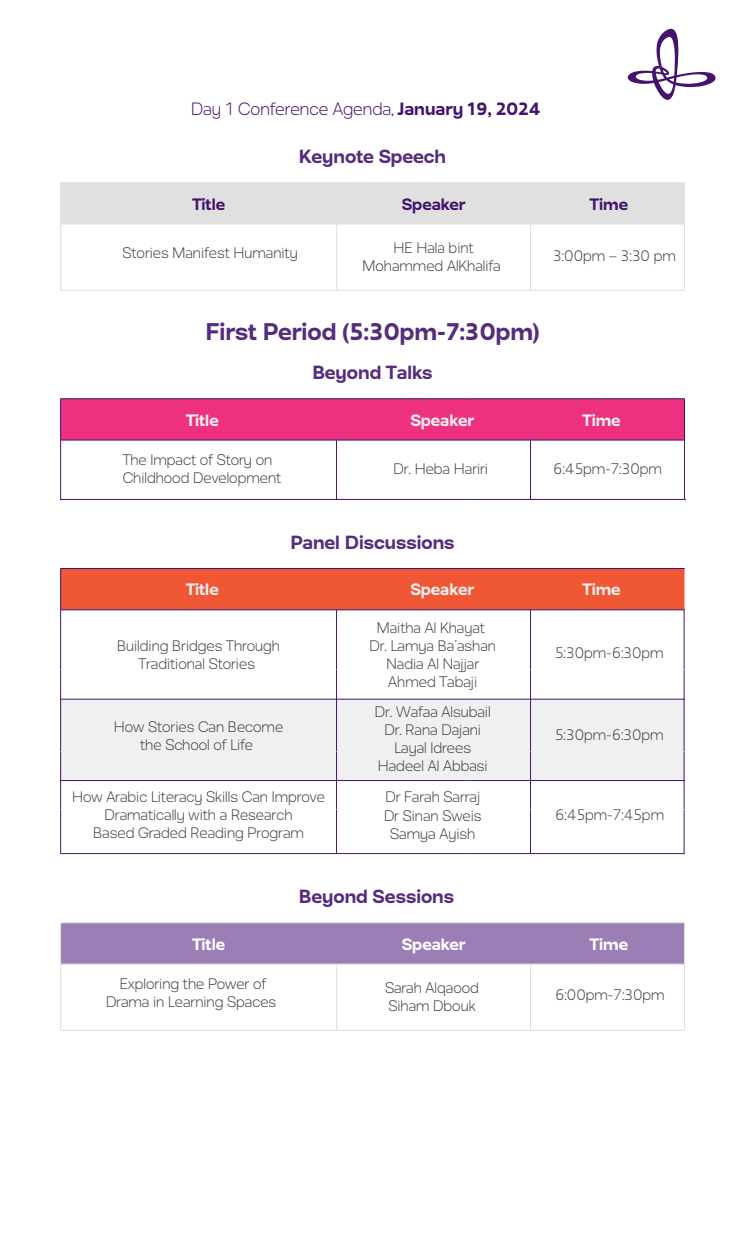
<style>
.page{position:relative;width:745px;height:1241px;background:#fff}
.page>*{position:absolute;margin:0;border:0;box-sizing:border-box;transform-origin:0 0}
.t1{font:700 23.75px "ithra";color:#562c7c}
.t2{font:700 18.75px "ithra";color:#562c7c}
.t3{font:300 17.5px "ithra";color:#43146d}
.t4{font:700 16.25px "ithra";color:#f0f0f0}
.t5{font:700 16.25px "ithra";color:#43146d}
.t6{font:700 16.25px "ithra";color:#fff}
.t7{font:300 15px/18px "ithra";color:#414042;text-align:center}
.s1{font-weight:700}
</style>
<div class="page">
<svg style="left:627px;top:29px;width:88px;height:71px"></svg>
<div style="left:61px;top:399px;width:622px;height:41px;background:#ed3180"></div>
<hr style="left:683px;top:399px;width:1px;height:41px;background:#43146d">
<hr style="left:60px;top:440px;width:406px;height:1px;background:#43146d">
<hr style="left:466px;top:440px;width:218px;height:1px;background:#43146d">
<hr style="left:683px;top:440px;width:1px;height:59px;background:#43146d">
<hr style="left:60px;top:499px;width:406px;height:1px;background:#43146d">
<hr style="left:466px;top:499px;width:218px;height:1px;background:#43146d">
<hr style="left:336px;top:440px;width:1px;height:59px;background:#43146d">
<hr style="left:530px;top:440px;width:1px;height:59px;background:#43146d">
<hr style="left:60px;top:398px;width:406px;height:1px;background:#43146d">
<hr style="left:60px;top:399px;width:1px;height:41px;background:#43146d">
<hr style="left:466px;top:398px;width:218px;height:1px;background:#43146d">
<hr style="left:60px;top:440px;width:1px;height:59px;background:#43146d">
<div style="left:61px;top:183px;width:622px;height:41px;background:#e0e0e0"></div>
<hr style="left:466px;top:183px;width:1px;height:41px;background:#e0e0e0">
<hr style="left:683px;top:183px;width:1px;height:41px;background:#e0e0e0">
<hr style="left:60px;top:224px;width:406px;height:1px;background:#e0e0e0">
<hr style="left:466px;top:224px;width:218px;height:1px;background:#e0e0e0">
<hr style="left:336px;top:224px;width:1px;height:66px;background:#e0e0e0">
<hr style="left:530px;top:224px;width:1px;height:66px;background:#e0e0e0">
<hr style="left:683px;top:224px;width:1px;height:66px;background:#e0e0e0">
<hr style="left:60px;top:290px;width:406px;height:1px;background:#e0e0e0">
<hr style="left:466px;top:290px;width:218px;height:1px;background:#e0e0e0">
<hr style="left:60px;top:182px;width:406px;height:1px;background:#e0e0e0">
<hr style="left:60px;top:183px;width:1px;height:41px;background:#e0e0e0">
<hr style="left:466px;top:182px;width:218px;height:1px;background:#e0e0e0">
<hr style="left:60px;top:224px;width:1px;height:66px;background:#e0e0e0">
<div style="left:61px;top:923px;width:622px;height:40px;background:#9c7eb7"></div>
<hr style="left:683px;top:922px;width:1px;height:41px;background:#e0e0e0">
<hr style="left:60px;top:963px;width:406px;height:1px;background:#e0e0e0">
<hr style="left:466px;top:963px;width:218px;height:1px;background:#e0e0e0">
<hr style="left:336px;top:964px;width:1px;height:65px;background:#e0e0e0">
<hr style="left:530px;top:964px;width:1px;height:65px;background:#e0e0e0">
<hr style="left:683px;top:964px;width:1px;height:65px;background:#e0e0e0">
<hr style="left:60px;top:1029px;width:406px;height:1px;background:#e0e0e0">
<hr style="left:466px;top:1029px;width:218px;height:1px;background:#e0e0e0">
<hr style="left:60px;top:922px;width:406px;height:1px;background:#e0e0e0">
<hr style="left:60px;top:922px;width:1px;height:41px;background:#e0e0e0">
<hr style="left:466px;top:922px;width:218px;height:1px;background:#e0e0e0">
<hr style="left:60px;top:964px;width:1px;height:65px;background:#e0e0e0">
<div style="left:61px;top:569px;width:623px;height:40px;background:#f05734"></div>
<div style="left:60px;top:699px;width:624px;height:81px;background:#f0f0f0"></div>
<hr style="left:60px;top:609px;width:406px;height:1px;background:#43146d">
<hr style="left:466px;top:609px;width:218px;height:1px;background:#43146d">
<hr style="left:60px;top:698px;width:406px;height:1px;background:#43146d">
<hr style="left:466px;top:698px;width:218px;height:1px;background:#43146d">
<hr style="left:60px;top:780px;width:406px;height:1px;background:#43146d">
<hr style="left:466px;top:780px;width:218px;height:1px;background:#43146d">
<hr style="left:336px;top:610px;width:1px;height:59px;background:#43146d">
<hr style="left:336px;top:669px;width:1px;height:82px;background:#43146d">
<hr style="left:336px;top:751px;width:1px;height:58px;background:#43146d">
<hr style="left:336px;top:809px;width:1px;height:44px;background:#43146d">
<hr style="left:530px;top:610px;width:1px;height:59px;background:#43146d">
<hr style="left:530px;top:669px;width:1px;height:82px;background:#43146d">
<hr style="left:530px;top:751px;width:1px;height:58px;background:#43146d">
<hr style="left:530px;top:809px;width:1px;height:44px;background:#43146d">
<hr style="left:683px;top:610px;width:1px;height:59px;background:#43146d">
<hr style="left:683px;top:669px;width:1px;height:82px;background:#43146d">
<hr style="left:683px;top:751px;width:1px;height:58px;background:#43146d">
<hr style="left:683px;top:809px;width:1px;height:44px;background:#43146d">
<hr style="left:60px;top:568px;width:406px;height:1px;background:#43146d">
<hr style="left:60px;top:568px;width:1px;height:41px;background:#43146d">
<hr style="left:466px;top:568px;width:218px;height:1px;background:#43146d">
<hr style="left:60px;top:610px;width:1px;height:59px;background:#43146d">
<hr style="left:60px;top:669px;width:1px;height:82px;background:#43146d">
<hr style="left:60px;top:751px;width:1px;height:58px;background:#43146d">
<hr style="left:60px;top:809px;width:1px;height:44px;background:#43146d">
<hr style="left:60px;top:853px;width:406px;height:1px;background:#43146d">
<hr style="left:466px;top:853px;width:218px;height:1px;background:#43146d">
<p class="t3" style="left:191px;top:99px;width:350px">Day 1 Conference Agenda, <span class="s1">January 19, 2024</span></p>
<p class="t2" style="left:299px;top:145px;width:148px">Keynote Speech</p>
<p class="t5" style="left:192px;top:194px;width:34px">Title</p>
<p class="t5" style="left:401px;top:194px;width:65px">Speaker</p>
<p class="t5" style="left:589px;top:194px;width:40px">Time</p>
<p class="t7" style="left:122px;top:243px;width:176px">Stories Manifest Humanity</p>
<p class="t7" style="left:362px;top:239px;width:140px">HE Hala bint<br>Mohammed AlKhalifa</p>
<p class="t7" style="left:553px;top:247px;width:124px">3:00pm – 3:30 pm</p>
<h1 class="t1" style="left:205px;top:317px;width:335px">First Period (5:30pm-7:30pm)</h1>
<p class="t2" style="left:312px;top:361px;width:121px">Beyond Talks</p>
<p class="t4" style="left:186px;top:410px;width:34px">Title</p>
<p class="t4" style="left:410px;top:410px;width:65px">Speaker</p>
<p class="t4" style="left:582px;top:410px;width:40px">Time</p>
<p class="t7" style="left:123px;top:451px;width:160px;text-align:left">The Impact of Story on<br>Childhood Development</p>
<p class="t7" style="left:393px;top:459px;width:96px">Dr. Heba Hariri</p>
<p class="t7" style="left:553px;top:459px;width:110px">6:45pm-7:30pm</p>
<p class="t2" style="left:290px;top:531px;width:166px">Panel Discussions</p>
<p class="t4" style="left:186px;top:580px;width:34px">Title</p>
<p class="t4" style="left:410px;top:580px;width:65px">Speaker</p>
<p class="t4" style="left:582px;top:580px;width:40px">Time</p>
<p class="t7" style="left:117px;top:636px;width:164px">Building Bridges Through<br>Traditional Stories</p>
<p class="t7" style="left:114px;top:717px;width:171px">How Stories Can Become the School of Life</p>
<p class="t7" style="left:72px;top:787px;width:254px">How Arabic Literacy Skills Can Improve<br>Dramatically with a Research<br>Based Graded Reading Program</p>
<p class="t7" style="left:369px;top:618px;width:128px">Maitha Al Khayat<br>Dr. Lamya Ba’ashan<br>Nadia Al Najjar<br>Ahmed Tabaji</p>
<p class="t7" style="left:374px;top:703px;width:117px">Dr. Wafaa Alsubail<br>Dr. Rana Dajani<br>Layal Idrees<br>Hadeel Al Abbasi</p>
<p class="t7" style="left:384px;top:788px;width:99px">Dr Farah Sarraj<br>Dr Sinan Sweis<br>Samya Ayish</p>
<p class="t2" style="left:299px;top:885px;width:157px">Beyond Sessions</p>
<p class="t7" style="left:555px;top:644px;width:110px">5:30pm-6:30pm</p>
<p class="t7" style="left:555px;top:725px;width:110px">5:30pm-6:30pm</p>
<p class="t7" style="left:555px;top:805px;width:110px">6:45pm-7:45pm</p>
<p class="t6" style="left:192px;top:934px;width:34px">Title</p>
<p class="t6" style="left:401px;top:934px;width:65px">Speaker</p>
<p class="t6" style="left:589px;top:934px;width:40px">Time</p>
<p class="t7" style="left:106px;top:974px;width:172px">Exploring the Power of<br>Drama in Learning Spaces</p>
<p class="t7" style="left:385px;top:978px;width:95px;text-align:left">Sarah Alqaood<br>Siham Dbouk</p>
<p class="t7" style="left:555px;top:985px;width:111px">6:00pm-7:30pm</p>
</div>
